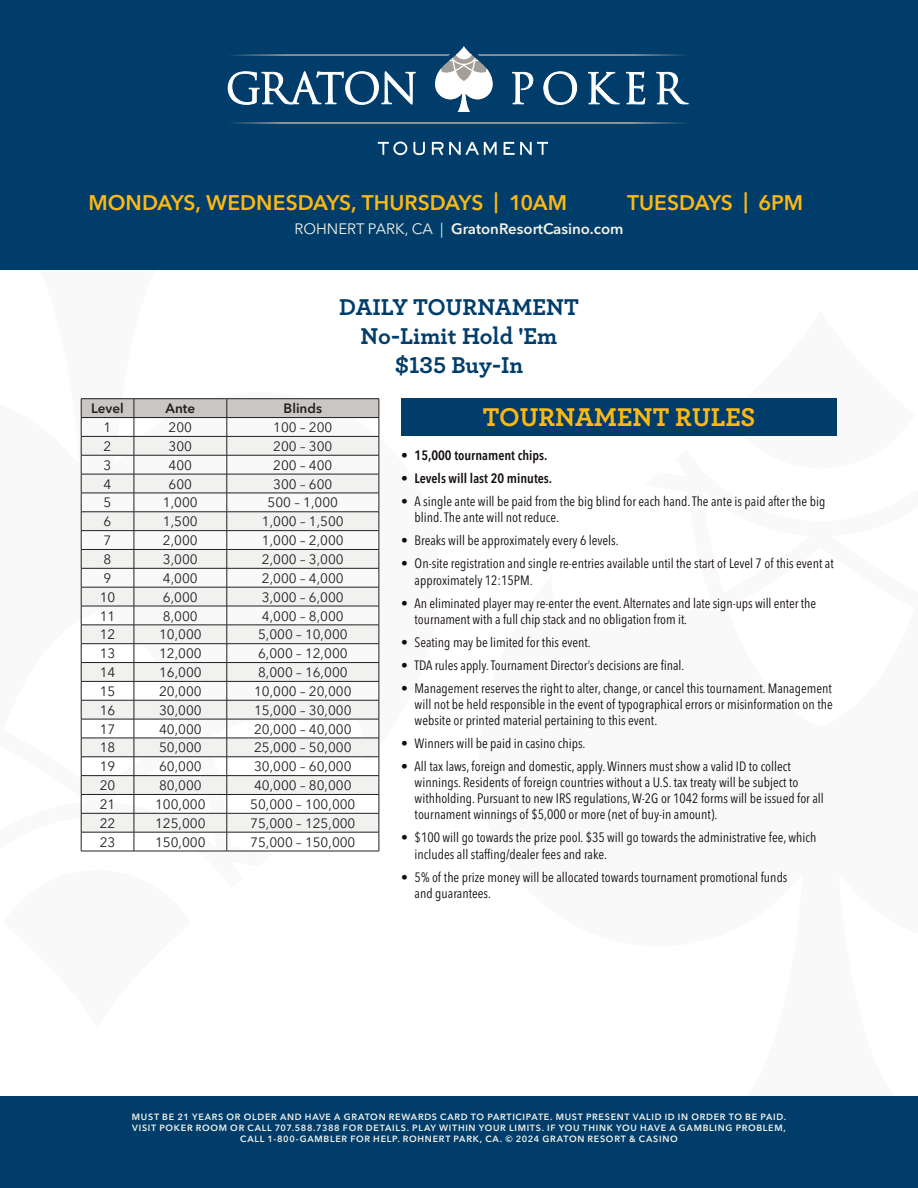
<style>
.page{position:relative;width:918px;height:1188px;background:#fff}
.page>*{position:absolute;margin:0;border:0;box-sizing:border-box;transform-origin:0 0}
.t1{font:700 27px "Archer";color:#fcb814}
.t2{font:700 24px/28.8px "Archer";color:#003d6a;text-align:center}
.t3{font:600 21px "Avenir Next LT Pro";color:#fcb814}
.t4{font:600 15px "Avenir Next LT Pro";color:#f2f2e9}
.t5{font:condensed 13.5px/16.2px "Avenir Next LT Pro";color:#130c0c}
.t6{font:13.5px "Avenir Next LT Pro";color:#231f20}
.t7{font:600 condensed 13.5px "Avenir Next LT Pro";color:#130c0c}
.t8{font:600 13.5px "Avenir Next LT Pro";color:#231f20}
.t9{font:600 9px/10.8px "Avenir Next LT Pro";letter-spacing:.08em;color:#f2f2e9;text-align:center}
.s1{font-weight:400}
</style>
<div class="page">
<div style="left:0;top:0;width:918px;height:270px;background:#003d6a"></div>
<div style="left:0;top:1096px;width:918px;height:92px;background:#003d6a"></div>
<svg style="left:231px;top:122px;width:454px;height:2px"></svg>
<svg style="left:378px;top:142px;width:29px;height:13px"></svg>
<svg style="left:413px;top:142px;width:12px;height:13px"></svg>
<svg style="left:432px;top:142px;width:65px;height:13px"></svg>
<svg style="left:504px;top:142px;width:44px;height:13px"></svg>
<svg style="left:227px;top:46px;width:462px;height:66px"></svg>
<div style="left:401px;top:399px;width:436px;height:37px;background:#003d6a"></div>
<hr style="left:81px;top:398px;width:53px;height:1px;background:#231f20">
<hr style="left:134px;top:398px;width:93px;height:1px;background:#231f20">
<hr style="left:227px;top:398px;width:152px;height:1px;background:#231f20">
<svg style="left:81px;top:399px;width:299px;height:452px"></svg>
<hr style="left:81px;top:851px;width:53px;height:1px;background:#231f20">
<hr style="left:134px;top:851px;width:93px;height:1px;background:#231f20">
<hr style="left:227px;top:851px;width:152px;height:1px;background:#231f20">
<h3 class="t3" style="left:88px;top:190px;width:480px">MONDAYS, WEDNESDAYS, THURSDAYS | 10AM</h3>
<h3 class="t3" style="left:627px;top:190px;width:177px">TUESDAYS | 6PM</h3>
<p class="t4" style="left:294px;top:220px;width:331px"><span class="s1">ROHNERT PARK, CA |</span> GratonResortCasino.com</p>
<h2 class="t2" style="left:339px;top:291px;width:241px">DAILY TOURNAMENT<br>No-Limit Hold 'Em $135 Buy-In</h2>
<p class="t8" style="left:91px;top:400px;width:34px">Level</p>
<p class="t8" style="left:165px;top:400px;width:31px">Ante</p>
<p class="t8" style="left:284px;top:400px;width:40px">Blinds</p>
<p class="t6" style="left:104px;top:419px;width:9px">1</p>
<p class="t6" style="left:169px;top:419px;width:25px">200</p>
<p class="t6" style="left:273px;top:419px;width:61px">100 – 200</p>
<p class="t6" style="left:104px;top:438px;width:9px">2</p>
<p class="t6" style="left:169px;top:438px;width:25px">300</p>
<p class="t6" style="left:273px;top:438px;width:61px">200 – 300</p>
<p class="t6" style="left:104px;top:457px;width:9px">3</p>
<p class="t6" style="left:169px;top:457px;width:25px">400</p>
<p class="t6" style="left:273px;top:457px;width:61px">200 – 400</p>
<p class="t6" style="left:104px;top:476px;width:9px">4</p>
<p class="t6" style="left:169px;top:476px;width:25px">600</p>
<p class="t6" style="left:273px;top:476px;width:61px">300 – 600</p>
<p class="t6" style="left:104px;top:495px;width:9px">5</p>
<p class="t6" style="left:163px;top:495px;width:36px">1,000</p>
<p class="t6" style="left:268px;top:495px;width:72px">500 – 1,000</p>
<p class="t6" style="left:104px;top:514px;width:9px">6</p>
<p class="t6" style="left:163px;top:514px;width:36px">1,500</p>
<p class="t6" style="left:262px;top:514px;width:83px">1,000 – 1,500</p>
<p class="t6" style="left:104px;top:532px;width:9px">7</p>
<p class="t6" style="left:163px;top:532px;width:36px">2,000</p>
<p class="t6" style="left:262px;top:532px;width:83px">1,000 – 2,000</p>
<p class="t6" style="left:104px;top:551px;width:9px">8</p>
<p class="t6" style="left:163px;top:551px;width:36px">3,000</p>
<p class="t6" style="left:262px;top:551px;width:83px">2,000 – 3,000</p>
<p class="t6" style="left:104px;top:570px;width:9px">9</p>
<p class="t6" style="left:163px;top:570px;width:36px">4,000</p>
<p class="t6" style="left:262px;top:570px;width:83px">2,000 – 4,000</p>
<p class="t6" style="left:100px;top:589px;width:17px">10</p>
<p class="t6" style="left:163px;top:589px;width:36px">6,000</p>
<p class="t6" style="left:262px;top:589px;width:83px">3,000 – 6,000</p>
<p class="t6" style="left:100px;top:608px;width:17px">11</p>
<p class="t6" style="left:163px;top:608px;width:36px">8,000</p>
<p class="t6" style="left:262px;top:608px;width:83px">4,000 – 8,000</p>
<p class="t6" style="left:100px;top:627px;width:17px">12</p>
<p class="t6" style="left:159px;top:627px;width:44px">10,000</p>
<p class="t6" style="left:258px;top:627px;width:91px">5,000 – 10,000</p>
<p class="t6" style="left:100px;top:645px;width:17px">13</p>
<p class="t6" style="left:159px;top:645px;width:44px">12,000</p>
<p class="t6" style="left:258px;top:645px;width:91px">6,000 – 12,000</p>
<p class="t6" style="left:100px;top:664px;width:17px">14</p>
<p class="t6" style="left:159px;top:664px;width:44px">16,000</p>
<p class="t6" style="left:258px;top:664px;width:91px">8,000 – 16,000</p>
<p class="t6" style="left:100px;top:683px;width:17px">15</p>
<p class="t6" style="left:159px;top:683px;width:44px">20,000</p>
<p class="t6" style="left:254px;top:683px;width:99px">10,000 – 20,000</p>
<p class="t6" style="left:100px;top:702px;width:17px">16</p>
<p class="t6" style="left:159px;top:702px;width:44px">30,000</p>
<p class="t6" style="left:254px;top:702px;width:99px">15,000 – 30,000</p>
<p class="t6" style="left:100px;top:721px;width:17px">17</p>
<p class="t6" style="left:159px;top:721px;width:44px">40,000</p>
<p class="t6" style="left:254px;top:721px;width:99px">20,000 – 40,000</p>
<p class="t6" style="left:100px;top:740px;width:17px">18</p>
<p class="t6" style="left:159px;top:740px;width:44px">50,000</p>
<p class="t6" style="left:254px;top:740px;width:99px">25,000 – 50,000</p>
<p class="t6" style="left:100px;top:759px;width:17px">19</p>
<p class="t6" style="left:159px;top:759px;width:44px">60,000</p>
<p class="t6" style="left:254px;top:759px;width:99px">30,000 – 60,000</p>
<p class="t6" style="left:100px;top:777px;width:17px">20</p>
<p class="t6" style="left:159px;top:777px;width:44px">80,000</p>
<p class="t6" style="left:254px;top:777px;width:99px">40,000 – 80,000</p>
<p class="t6" style="left:100px;top:796px;width:17px">21</p>
<p class="t6" style="left:155px;top:796px;width:52px">100,000</p>
<p class="t6" style="left:250px;top:796px;width:107px">50,000 – 100,000</p>
<p class="t6" style="left:100px;top:815px;width:17px">22</p>
<p class="t6" style="left:155px;top:815px;width:52px">125,000</p>
<p class="t6" style="left:250px;top:815px;width:107px">75,000 – 125,000</p>
<p class="t6" style="left:100px;top:834px;width:17px">23</p>
<p class="t6" style="left:155px;top:834px;width:52px">150,000</p>
<p class="t6" style="left:250px;top:834px;width:107px">75,000 – 150,000</p>
<h1 class="t1" style="left:483px;top:396px;width:274px">TOURNAMENT RULES</h1>
<p class="t7" style="left:401px;top:447px;width:148px">• 15,000 tournament chips.</p>
<p class="t7" style="left:401px;top:470px;width:153px">• Levels will last 20 minutes.</p>
<p class="t5" style="left:415px;top:493px;width:412px;text-indent:-14px">• A single ante will be paid from the big blind for each hand. The ante is paid after the big blind. The ante will not reduce.</p>
<p class="t5" style="left:401px;top:533px;width:219px">• Breaks will be approximately every 6 levels.</p>
<p class="t5" style="left:415px;top:556px;width:421px;text-indent:-14px">• On-site registration and single re-entries available until the start of Level 7 of this event at approximately 12:15PM.</p>
<p class="t5" style="left:415px;top:595px;width:403px;text-indent:-14px">• An eliminated player may re-enter the event. Alternates and late sign-ups will enter the tournament with a full chip stack and no obligation from it.</p>
<p class="t5" style="left:401px;top:634px;width:191px">• Seating may be limited for this event.</p>
<p class="t5" style="left:401px;top:657px;width:285px">• TDA rules apply. Tournament Director’s decisions are final.</p>
<p class="t5" style="left:415px;top:680px;width:420px;text-align:justify;text-indent:-14px">• Management reserves the right to alter, change, or cancel this tournament. Management will not be held responsible in the event of typographical errors or misinformation on the website or printed material pertaining to this event.</p>
<p class="t5" style="left:401px;top:735px;width:186px">• Winners will be paid in casino chips.</p>
<p class="t5" style="left:415px;top:758px;width:411px;text-indent:-14px">• All tax laws, foreign and domestic, apply. Winners must show a valid ID to collect winnings. Residents of foreign countries without a U.S. tax treaty will be subject to withholding. Pursuant to new IRS regulations, W-2G or 1042 forms will be issued for all tournament winnings of $5,000 or more (net of buy-in amount).</p>
<p class="t5" style="left:415px;top:830px;width:403px;text-indent:-14px">• $100 will go towards the prize pool. $35 will go towards the administrative fee, which includes all staffing/dealer fees and rake.</p>
<p class="t5" style="left:415px;top:869px;width:374px;text-indent:-14px">• 5% of the prize money will be allocated towards tournament promotional funds and guarantees.</p>
<p class="t9" style="left:132px;top:1112px;width:656px">MUST BE 21 YEARS OR OLDER AND HAVE A GRATON REWARDS CARD TO PARTICIPATE. MUST PRESENT VALID ID IN ORDER TO BE PAID.<br>VISIT POKER ROOM OR CALL 707.588.7388 FOR DETAILS. PLAY WITHIN YOUR LIMITS. IF YOU THINK YOU HAVE A GAMBLING PROBLEM,<br>CALL 1-800-GAMBLER FOR HELP. ROHNERT PARK, CA. © 2024 GRATON RESORT &amp; CASINO</p>
</div>
